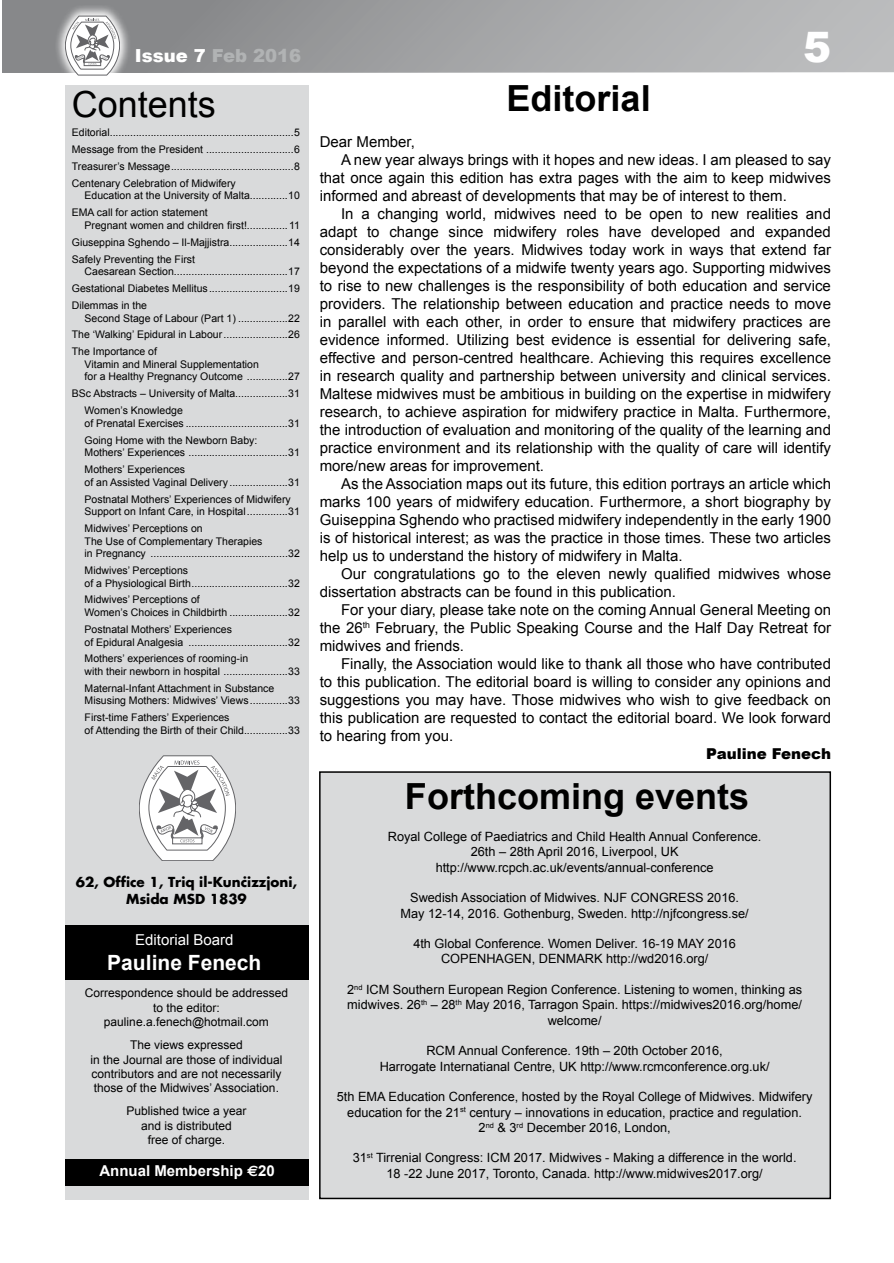
<style>
.page{position:relative;width:894px;height:1263px;background:#fff}
.page>*{position:absolute;margin:0;border:0;box-sizing:border-box;transform-origin:0 0}
.t1{font:900 42px "Arial";color:#fff}
.t2{font:700 36px "Arial";color:#000}
.t3{font:36px "Arial";color:#000}
.t4{font:700 21px "Arial";color:#fff}
.t5{font:900 18px "Arial";color:#b1b3b4}
.t6{font:15px "Arial";color:#000}
.t7{font:700 15px "Arial";color:#fff}
.t8{font:15px "Arial";color:#fff}
.t9{font:900 15px "Arial";color:#000}
.t10{font:700 13.5px/16.2px "Gejjieni";color:#000;text-align:center}
.t11{font:12.75px/15.3px "Arial";color:#000;text-align:center}
.t12{font:12px/14.4px "Arial";color:#000;text-align:center}
.t13{font:10.5px/16.8px "Arial";color:#000}
.s1{color:#fff}
.s2{font-family:"Euro Sans"}
</style>
<div class="page">
<div style="left:320px;top:772px;width:510px;height:426px;background:#d9dadb"></div>
<div style="left:319px;top:771px;width:512px;height:428px;border:2px solid #000"></div>
<div style="left:65px;top:85px;width:244px;height:1114px;background:#d9dadb"></div>
<div style="left:65px;top:925px;width:244px;height:54px;background:#000"></div>
<div style="left:65px;top:1159px;width:244px;height:26px;background:#000"></div>
<svg style="left:139px;top:755px;width:97px;height:106px"></svg>
<div style="left:2px;top:0;width:891px;height:72px;background:linear-gradient(to right,#808183,#bfc0c1)"></div>
<svg style="left:54px;top:4px;width:77px;height:72px"></svg>
<svg style="left:65px;top:16px;width:55px;height:59px"></svg>
<p class="t5" style="left:135px;top:42px;width:168px"><span class="s1">Issue 7</span> Feb 2016</p>
<h2 class="t3" style="left:72px;top:80px;width:146px">Contents</h2>
<p class="t13" style="left:72px;top:124px;width:229px;text-align:justify">Editorial...............................................................5<br>Message from the President ..............................6<br>Treasurer’s Message..........................................8<br>Centenary Celebration of Midwifery</p>
<p class="t13" style="left:72px;top:187px;width:229px;text-indent:13px">Education at the University of Malta.............10<br>EMA call for action statement</p>
<p class="t13" style="left:72px;top:217px;width:229px;text-align:justify;text-indent:13px">Pregnant women and children first!..............11<br>Giuseppina Sghendo – Il-Majjistra....................14<br>Safely Preventing the First</p>
<p class="t13" style="left:72px;top:263px;width:229px;text-align:justify;text-indent:13px">Caesarean Section.......................................17<br>Gestational Diabetes Mellitus...........................19<br>Dilemmas in the</p>
<p class="t13" style="left:72px;top:310px;width:229px;text-align:justify;text-indent:13px">Second Stage of Labour (Part 1) .................22<br>The ‘Walking’ Epidural in Labour......................26<br>The Importance of</p>
<p class="t13" style="left:85px;top:358px;width:217px;line-height:12.6px">Vitamin and Mineral Supplementation<br>for a Healthy Pregnancy Outcome ..............27</p>
<p class="t13" style="left:85px;top:385px;width:217px;text-indent:-13px">BSc Abstracts – University of Malta..................31<br>Women’s Knowledge</p>
<p class="t13" style="left:85px;top:415px;width:217px">of Prenatal Exercises ...................................31<br>Going Home with the Newborn Baby:</p>
<p class="t13" style="left:85px;top:444px;width:217px">Mothers’ Experiences ..................................31<br>Mothers’ Experiences</p>
<p class="t13" style="left:85px;top:474px;width:217px">of an Assisted Vaginal Delivery ....................31<br>Postnatal Mothers’ Experiences of Midwifery</p>
<p class="t13" style="left:85px;top:503px;width:217px">Support on Infant Care, in Hospital..............31<br>Midwives’ Perceptions on</p>
<p class="t13" style="left:85px;top:535px;width:217px;line-height:12.6px">The Use of Complementary Therapies<br>in Pregnancy ...............................................32</p>
<p class="t13" style="left:85px;top:564px;width:217px;line-height:12.6px">Midwives’ Perceptions<br>of a Physiological Birth.................................32</p>
<p class="t13" style="left:85px;top:594px;width:217px;line-height:12.6px">Midwives’ Perceptions of<br>Women’s Choices in Childbirth ....................32</p>
<p class="t13" style="left:85px;top:623px;width:217px;line-height:12.6px">Postnatal Mothers’ Experiences<br>of Epidural Analgesia ..................................32</p>
<p class="t13" style="left:85px;top:652px;width:217px;line-height:12.6px">Mothers’ experiences of rooming-in<br>with their newborn in hospital ......................33</p>
<p class="t13" style="left:85px;top:682px;width:217px;line-height:12.6px">Maternal-Infant Attachment in Substance<br>Misusing Mothers: Midwives’ Views.............33</p>
<p class="t13" style="left:85px;top:711px;width:217px;line-height:12.6px">First-time Fathers’ Experiences<br>of Attending the Birth of their Child...............33</p>
<p class="t10" style="left:76px;top:874px;width:223px">62, Office 1, Triq il-Kunçizzjoni,<br>Msida MSD 1839</p>
<p class="t8" style="left:135px;top:929px;width:100px">Editorial Board</p>
<h3 class="t4" style="left:107px;top:949px;width:156px">Pauline Fenech</h3>
<p class="t12" style="left:85px;top:986px;width:205px">Correspondence should be addressed to the editor: pauline.a.fenech@hotmail.com</p>
<p class="t12" style="left:90px;top:1038px;width:194px">The views expressed<br>in the Journal are those of individual contributors and are not necessarily those of the Midwives’ Association.</p>
<p class="t12" style="left:126px;top:1104px;width:122px">Published twice a year and is distributed<br>free of charge.</p>
<p class="t7" style="left:99px;top:1161px;width:177px">Annual Membership <span class="s2">2</span>20</p>
<h2 class="t2" style="left:506px;top:75px;width:146px">Editorial</h2>
<h1 class="t1" style="left:803px;top:16px;width:30px">5</h1>
<p class="t6" style="left:320px;top:132px;width:97px">Dear Member,</p>
<p class="t6" style="left:341px;top:150px;width:491px">A new year always brings with it hopes and new ideas. I am pleased to say</p>
<p class="t6" style="left:320px;top:168px;width:512px">that once again this edition has extra pages with the aim to keep midwives</p>
<p class="t6" style="left:320px;top:186px;width:468px">informed and abreast of developments that may be of interest to them.</p>
<p class="t6" style="left:341px;top:204px;width:491px">In a changing world, midwives need to be open to new realities and</p>
<p class="t6" style="left:320px;top:222px;width:512px">adapt to change since midwifery roles have developed and expanded</p>
<p class="t6" style="left:320px;top:240px;width:512px">considerably over the years. Midwives today work in ways that extend far</p>
<p class="t6" style="left:320px;top:258px;width:512px">beyond the expectations of a midwife twenty years ago. Supporting midwives</p>
<p class="t6" style="left:320px;top:276px;width:512px">to rise to new challenges is the responsibility of both education and service</p>
<p class="t6" style="left:320px;top:294px;width:512px">providers. The relationship between education and practice needs to move</p>
<p class="t6" style="left:320px;top:312px;width:512px">in parallel with each other, in order to ensure that midwifery practices are</p>
<p class="t6" style="left:320px;top:330px;width:512px">evidence informed. Utilizing best evidence is essential for delivering safe,</p>
<p class="t6" style="left:320px;top:348px;width:512px">effective and person-centred healthcare. Achieving this requires excellence</p>
<p class="t6" style="left:320px;top:366px;width:512px">in research quality and partnership between university and clinical services.</p>
<p class="t6" style="left:320px;top:384px;width:512px">Maltese midwives must be ambitious in building on the expertise in midwifery</p>
<p class="t6" style="left:320px;top:402px;width:512px">research, to achieve aspiration for midwifery practice in Malta. Furthermore,</p>
<p class="t6" style="left:320px;top:420px;width:512px">the introduction of evaluation and monitoring of the quality of the learning and</p>
<p class="t6" style="left:320px;top:438px;width:512px">practice environment and its relationship with the quality of care will identify</p>
<p class="t6" style="left:320px;top:456px;width:226px">more/new areas for improvement.</p>
<p class="t6" style="left:341px;top:474px;width:491px">As the Association maps out its future, this edition portrays an article which</p>
<p class="t6" style="left:320px;top:492px;width:512px">marks 100 years of midwifery education. Furthermore, a short biography by</p>
<p class="t6" style="left:320px;top:510px;width:512px">Guiseppina Sghendo who practised midwifery independently in the early 1900</p>
<p class="t6" style="left:320px;top:528px;width:512px">is of historical interest; as was the practice in those times. These two articles</p>
<p class="t6" style="left:320px;top:546px;width:364px">help us to understand the history of midwifery in Malta.</p>
<p class="t6" style="left:341px;top:564px;width:491px">Our congratulations go to the eleven newly qualified midwives whose</p>
<p class="t6" style="left:320px;top:582px;width:358px">dissertation abstracts can be found in this publication.</p>
<p class="t6" style="left:341px;top:600px;width:491px">For your diary, please take note on the coming Annual General Meeting on</p>
<p class="t6" style="left:320px;top:618px;width:512px">the 26<sup>th</sup> February, the Public Speaking Course and the Half Day Retreat for</p>
<p class="t6" style="left:320px;top:636px;width:146px">midwives and friends.</p>
<p class="t6" style="left:341px;top:654px;width:491px">Finally, the Association would like to thank all those who have contributed</p>
<p class="t6" style="left:320px;top:672px;width:512px">to this publication. The editorial board is willing to consider any opinions and</p>
<p class="t6" style="left:320px;top:690px;width:512px">suggestions you may have. Those midwives who wish to give feedback on</p>
<p class="t6" style="left:320px;top:708px;width:512px">this publication are requested to contact the editorial board. We look forward</p>
<p class="t6" style="left:320px;top:726px;width:135px">to hearing from you.</p>
<p class="t9" style="left:706px;top:743px;width:126px">Pauline Fenech</p>
<h2 class="t2" style="left:405px;top:772px;width:346px">Forthcoming events</h2>
<p class="t11" style="left:388px;top:829px;width:375px">Royal College of Paediatrics and Child Health Annual Conference.<br>26th – 28th April 2016, Liverpool, UK http://www.rcpch.ac.uk/events/annual-conference</p>
<p class="t11" style="left:400px;top:890px;width:349px">Swedish Association of Midwives. NJF CONGRESS 2016.<br>May 12-14, 2016. Gothenburg, Sweden. http://njfcongress.se/</p>
<p class="t11" style="left:413px;top:936px;width:324px">4th Global Conference. Women Deliver. 16-19 MAY 2016<br>COPENHAGEN, DENMARK http://wd2016.org/</p>
<p class="t11" style="left:347px;top:982px;width:456px">2<sup>nd</sup> ICM Southern European Region Conference. Listening to women, thinking as midwives. 26<sup>th</sup> – 28<sup>th</sup> May 2016, Tarragon Spain. https://midwives2016.org/home/ welcome/</p>
<p class="t11" style="left:379px;top:1043px;width:391px">RCM Annual Conference. 19th – 20th October 2016,<br>Harrogate Internatianal Centre, UK http://www.rcmconference.org.uk/</p>
<p class="t11" style="left:337px;top:1089px;width:477px">5th EMA Education Conference, hosted by the Royal College of Midwives. Midwifery education for the 21<sup>st</sup> century – innovations in education, practice and regulation.<br>2<sup>nd</sup> &amp; 3<sup>rd</sup> December 2016, London,</p>
<p class="t11" style="left:353px;top:1150px;width:445px">31<sup>st</sup> Tirrenial Congress: ICM 2017. Midwives - Making a difference in the world.<br>18 -22 June 2017, Toronto, Canada. http://www.midwives2017.org/</p>
</div>
